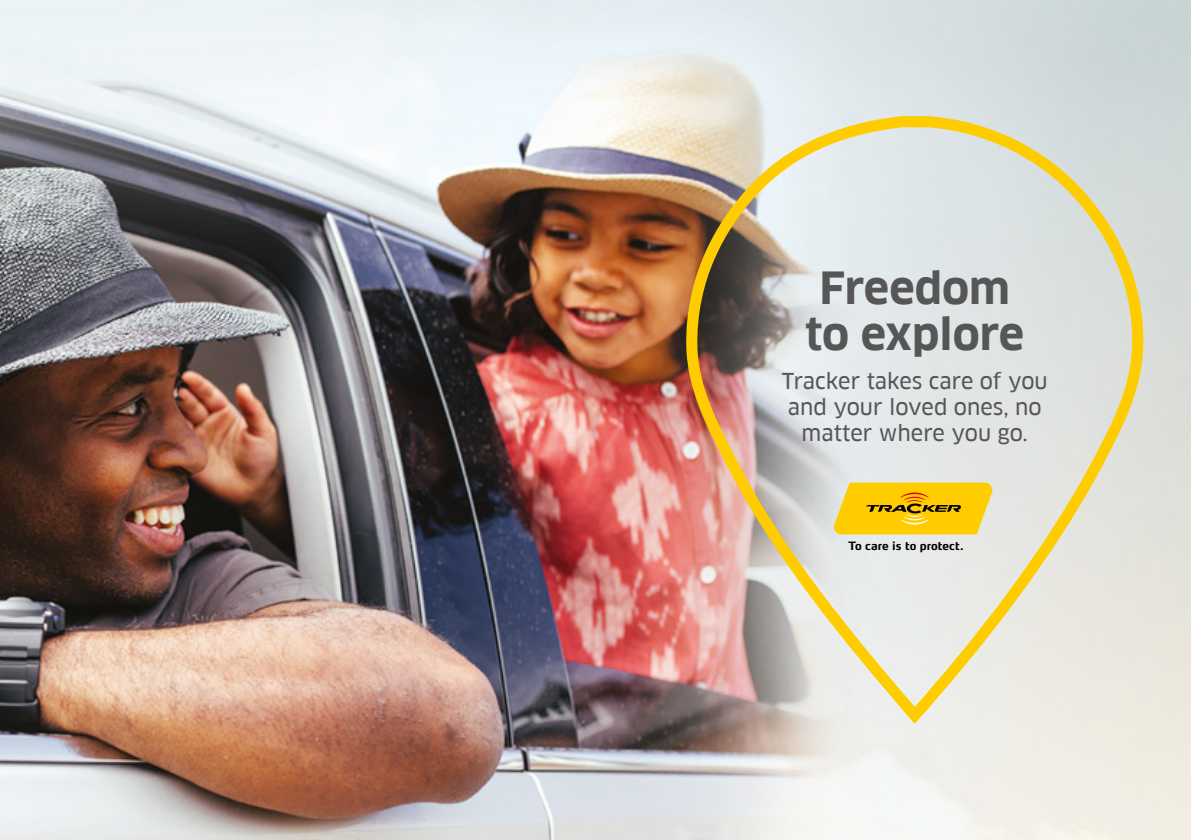
<style>
.page{position:relative;width:1191px;height:840px;background:#fff}
.page>*{position:absolute;margin:0;border:0;box-sizing:border-box;transform-origin:0 0}
.t1{font:700 43.4px/46.2px "Clan";color:#565656;text-align:center}
.t2{font:21.4px/25.8px "Clan News";color:#565656;text-align:center}
.t3{font:700 11.4px "Max";color:#000}
</style>
<div class="page">
<img style="left:0;top:0;width:1191px;height:839px">
<svg style="left:680px;top:110px;width:468px;height:621px;background:#dad3c4"></svg>
<svg style="left:834px;top:482px;width:158px;height:52px;background:#f0c317"></svg>
<h1 class="t1" style="left:805px;top:265px;width:220px">Freedom to explore</h1>
<p class="t2" style="left:782px;top:368px;width:267px">Tracker takes care of you and your loved ones, no matter where you go.</p>
<p class="t3" style="left:848px;top:538px;width:117px">To care is to protect.</p>
</div>
